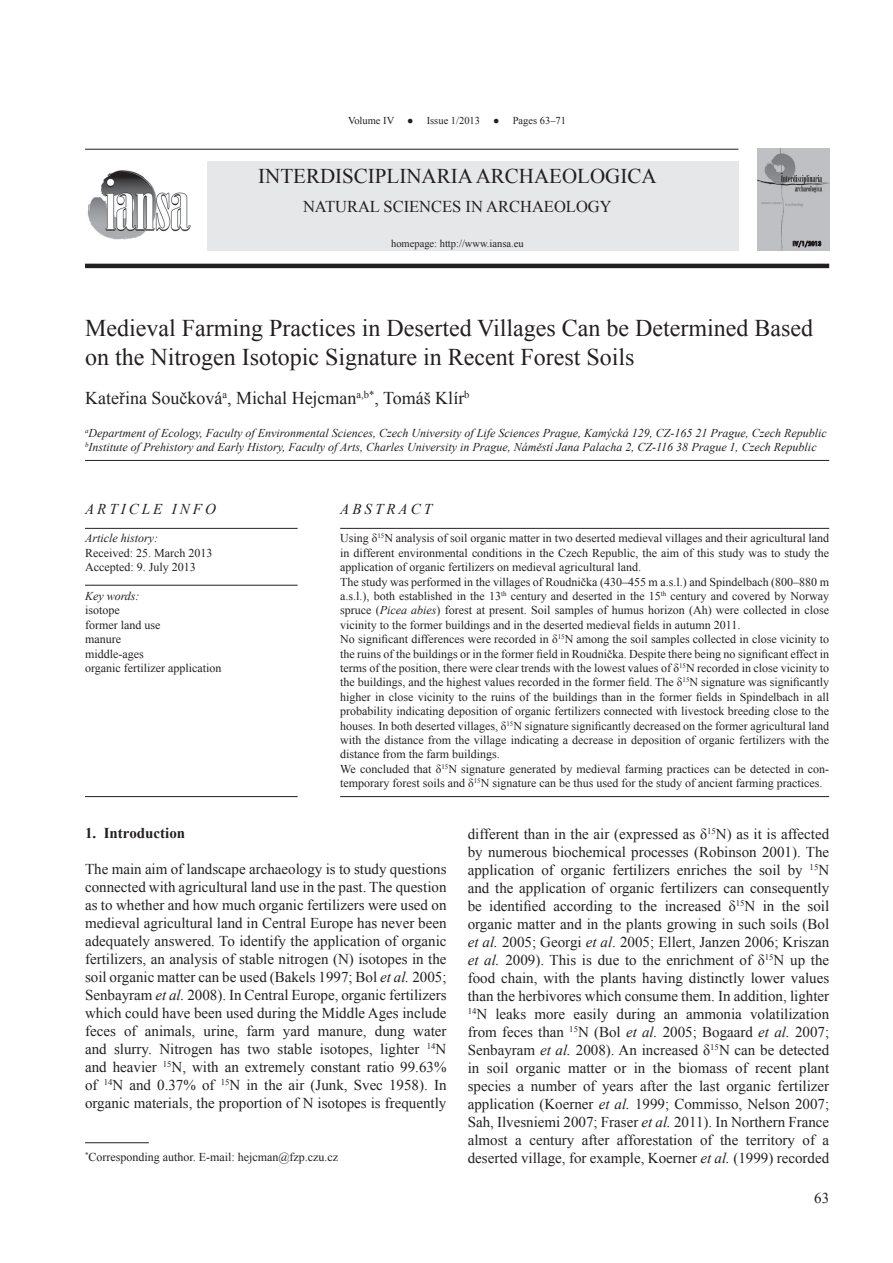
<style>
.page{position:relative;width:893px;height:1263px;background:#fff}
.page>*{position:absolute;margin:0;border:0;box-sizing:border-box;transform-origin:0 0}
.t1{font:24px/28.8px "Times New Roman";color:#231f20}
.t2{font:21px "Times New Roman";color:#231f20}
.t3{font:18px "Times New Roman";color:#231f20}
.t4{font:16.5px "Times New Roman";color:#231f20}
.t5{font:15px/18px "Times New Roman";color:#231f20;text-align:justify}
.t6{font:italic 15px "Times New Roman";letter-spacing:.2em;color:#231f20}
.t7{font:700 15px "Times New Roman";color:#231f20}
.t8{font:12px/14.4px "Times New Roman";color:#231f20}
.t9{font:italic 12px/14.4px "Times New Roman";color:#231f20}
.t10{font:10.5px "Times New Roman";color:#231f20}
.s1{font-style:italic}
</style>
<div class="page">
<div style="left:207px;top:161px;width:532px;height:89px;background:#e6e7e9"></div>
<img style="left:87px;top:170px;width:104px;height:69px">
<img style="left:758px;top:149px;width:71px;height:102px">
<svg style="left:795px;top:240px;width:28px;height:8px"></svg>
<svg style="left:793px;top:241px;width:28px;height:6px"></svg>
<hr style="left:85px;top:149px;width:653px;height:1px;background:#231f20">
<hr style="left:85px;top:264px;width:744px;height:4px;background:#231f20">
<hr style="left:85px;top:460px;width:744px;height:1px;background:#231f20">
<hr style="left:85px;top:1142px;width:64px;height:1px;background:#231f20">
<hr style="left:85px;top:528px;width:213px;height:1px;background:#231f20">
<hr style="left:85px;top:585px;width:213px;height:1px;background:#231f20">
<hr style="left:85px;top:796px;width:213px;height:1px;background:#231f20">
<hr style="left:340px;top:528px;width:489px;height:1px;background:#231f20">
<hr style="left:340px;top:796px;width:489px;height:1px;background:#231f20">
<p class="t10" style="left:348px;top:113px;width:133px">Volume IV ● Issue 1/2013</p>
<p class="t10" style="left:493px;top:113px;width:74px">● Pages 63–71</p>
<h2 class="t2" style="left:258px;top:162px;width:400px">Interdisciplinaria archaeologica</h2>
<p class="t4" style="left:303px;top:195px;width:310px">Natural Sciences in Archaeology</p>
<p class="t10" style="left:391px;top:237px;width:134px">homepage: http://www.iansa.eu</p>
<h1 class="t1" style="left:85px;top:313px;width:729px">Medieval Farming Practices in Deserted Villages Can be Determined Based on the Nitrogen Isotopic Signature in Recent Forest Soils</h1>
<p class="t3" style="left:85px;top:386px;width:386px">Kateřina Součková<sup>a</sup>, Michal Hejcman<sup>a,b*</sup>, Tomáš Klír<sup>b</sup></p>
<p class="t9" style="left:85px;top:425px;width:743px"><sup>a</sup>Department of Ecology, Faculty of Environmental Sciences, Czech University of Life Sciences Prague, Kamýcká 129, CZ-165 21 Prague, Czech Republic <sup>b</sup>Institute of Prehistory and Early History, Faculty of Arts, Charles University in Prague, Náměstí Jana Palacha 2, CZ-116 38 Prague 1, Czech Republic</p>
<p class="t6" style="left:85px;top:499px;width:56px">Ar ticle</p>
<p class="t6" style="left:172px;top:499px;width:45px">inf o</p>
<p class="t9" style="left:85px;top:531px;width:74px">Article history:</p>
<p class="t8" style="left:85px;top:545px;width:129px">Received: 25. March 2013<br>Accepted: 9. July 2013</p>
<p class="t9" style="left:85px;top:588px;width:56px">Key words:</p>
<p class="t8" style="left:85px;top:603px;width:138px">isotope<br>former land use<br>manure<br>middle-ages<br>organic fertilizer application</p>
<p class="t6" style="left:340px;top:499px;width:59px">Abs trac</p>
<p class="t6" style="left:424px;top:499px;width:10px">t</p>
<p class="t8" style="left:340px;top:531px;width:491px">Using δ<sup>15</sup>N analysis of soil organic matter in two deserted medieval villages and their agricultural land in different environmental conditions in the Czech Republic, the aim of this study was to study the application of organic fertilizers on medieval agricultural land.<br>The study was performed in the villages of Roudnička (430–455 m a.s.l.) and Spindelbach (800–880 m a.s.l.), both established in the 13<sup>th</sup> century and deserted in the 15<sup>th</sup> century and covered by Norway spruce (<span class="s1">Picea abies</span>) forest at present. Soil samples of humus horizon (Ah) were collected in close vicinity to the former buildings and in the deserted medieval fields in autumn 2011.<br>No significant differences were recorded in δ<sup>15</sup>N among the soil samples collected in close vicinity to the ruins of the buildings or in the former field in Roudnička. Despite there being no significant effect in terms of the position, there were clear trends with the lowest values of δ<sup>15</sup>N recorded in close vicinity to the buildings, and the highest values recorded in the former field. The δ<sup>15</sup>N signature was significantly higher in close vicinity to the ruins of the buildings than in the former fields in Spindelbach in all probability indicating deposition of organic fertilizers connected with livestock breeding close to the houses. In both deserted villages, δ<sup>15</sup>N signature significantly decreased on the former agricultural land with the distance from the village indicating a decrease in deposition of organic fertilizers with the distance from the farm buildings.<br>We concluded that δ<sup>15</sup>N signature generated by medieval farming practices can be detected in con&shy;temporary forest soils and δ<sup>15</sup>N signature can be thus used for the study of ancient farming practices.</p>
<p class="t7" style="left:85px;top:823px;width:102px">1. Introduction</p>
<p class="t5" style="left:85px;top:860px;width:363px">The main aim of landscape archaeology is to study questions connected with agricultural land use in the past. The question as to whether and how much organic fertilizers were used on medieval agricultural land in Central Europe has never been adequately answered. To identify the application of organic fertilizers, an analysis of stable nitrogen (N) isotopes in the soil organic matter can be used (Bakels 1997; Bol <span class="s1">et al.</span> 2005; Senbayram <span class="s1">et al.</span> 2008). In Central Europe, organic fertilizers which could have been used during the Middle Ages include feces of animals, urine, farm yard manure, dung water and slurry. Nitrogen has two stable isotopes, lighter <sup>14</sup>N and heavier <sup>15</sup>N, with an extremely constant ratio 99.63% of <sup>14</sup>N and 0.37% of <sup>15</sup>N in the air (Junk, Svec 1958). In organic materials, the proportion of N isotopes is frequently</p>
<p class="t8" style="left:85px;top:1150px;width:255px"><sup>*</sup>Corresponding author. E-mail: hejcman@fzp.czu.cz</p>
<p class="t5" style="left:468px;top:824px;width:363px">different than in the air (expressed as δ<sup>15</sup>N) as it is affected by numerous biochemical processes (Robinson 2001). The application of organic fertilizers enriches the soil by <sup>15</sup>N and the application of organic fertilizers can consequently be identified according to the increased δ<sup>15</sup>N in the soil organic matter and in the plants growing in such soils (Bol <span class="s1">et al.</span> 2005; Georgi <span class="s1">et al</span>. 2005; Ellert, Janzen 2006; Kriszan <span class="s1">et al.</span> 2009). This is due to the enrichment of δ<sup>15</sup>N up the food chain, with the plants having distinctly lower values than the herbivores which consume them. In addition, lighter <sup>14</sup>N leaks more easily during an ammonia volatilization from feces than <sup>15</sup>N (Bol <span class="s1">et al.</span> 2005; Bogaard <span class="s1">et al.</span> 2007; Senbayram <span class="s1">et al.</span> 2008). An increased δ<sup>15</sup>N can be detected in soil organic matter or in the biomass of recent plant species a number of years after the last organic fertilizer application (Koerner <span class="s1">et al.</span> 1999; Commisso, Nelson 2007; Sah, Ilvesniemi 2007; Fraser <span class="s1">et al.</span> 2011). In Northern France almost a century after afforestation of the territory of a deserted village, for example, Koerner <span class="s1">et al.</span> (1999) recorded</p>
<p class="t5" style="left:814px;top:1189px;width:16px">63</p>
</div>
